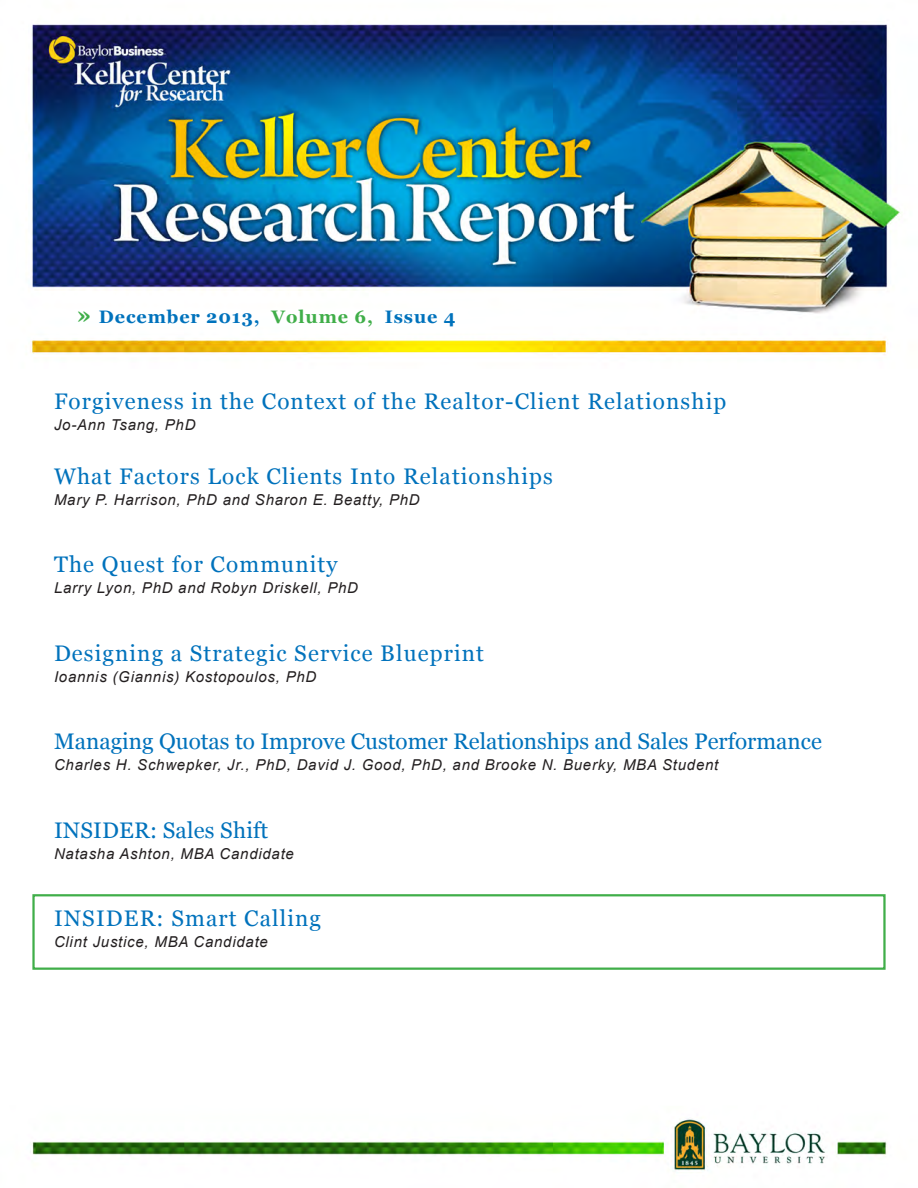
<style>
.page{position:relative;width:918px;height:1188px;background:#fff}
.page>*{position:absolute;margin:0;border:0;box-sizing:border-box;transform-origin:0 0}
.t1{font:22.5px "Georgia";letter-spacing:.05em;color:#0072bc}
.t2{font:22.5px "Georgia";color:#0072bc}
.t3{font:22.5px "Georgia";letter-spacing:.01em;color:#0072bc}
.t4{font:700 18px "Georgia";letter-spacing:.05em;color:#0072bc}
.t5{font:italic 15px "Arial";letter-spacing:.05em;color:#231f20}
.s1{font-size:24px;color:#40ae49}
.s2{color:#40ae49}
</style>
<div class="page">
<img style="left:30px;top:21px;width:872px;height:1150px">
<div style="left:32px;top:894px;width:854px;height:76px;border:2px solid #40ae49"></div>
<p class="t4" style="left:77px;top:303px;width:380px"><span class="s1">»</span> December 2013, <span class="s2">Volume 6,</span> Issue 4</p>
<p class="t1" style="left:54px;top:387px;width:674px">Forgiveness in the Context of the Realtor-Client Relationship</p>
<p class="t5" style="left:54px;top:415px;width:143px">Jo-Ann Tsang, PhD</p>
<p class="t1" style="left:54px;top:462px;width:500px">What Factors Lock Clients Into Relationships</p>
<p class="t5" style="left:54px;top:490px;width:367px">Mary P. Harrison, PhD and Sharon E. Beatty, PhD</p>
<p class="t1" style="left:54px;top:551px;width:285px">The Quest for Community</p>
<p class="t5" style="left:54px;top:578px;width:306px">Larry Lyon, PhD and Robyn Driskell, PhD</p>
<p class="t1" style="left:54px;top:639px;width:431px">Designing a Strategic Service Blueprint</p>
<p class="t5" style="left:54px;top:667px;width:264px">Ioannis (Giannis) Kostopoulos, PhD</p>
<p class="t2" style="left:54px;top:728px;width:770px">Managing Quotas to Improve Customer Relationships and Sales Performance</p>
<p class="t5" style="left:54px;top:755px;width:666px">Charles H. Schwepker, Jr., PhD, David J. Good, PhD, and Brooke N. Buerky, MBA Student</p>
<p class="t3" style="left:54px;top:816px;width:216px">INSIDER: Sales Shift</p>
<p class="t5" style="left:54px;top:844px;width:242px">Natasha Ashton, MBA Candidate</p>
<p class="t1" style="left:54px;top:905px;width:269px">INSIDER: Smart Calling</p>
<p class="t5" style="left:54px;top:932px;width:215px">Clint Justice, MBA Candidate</p>
</div>
